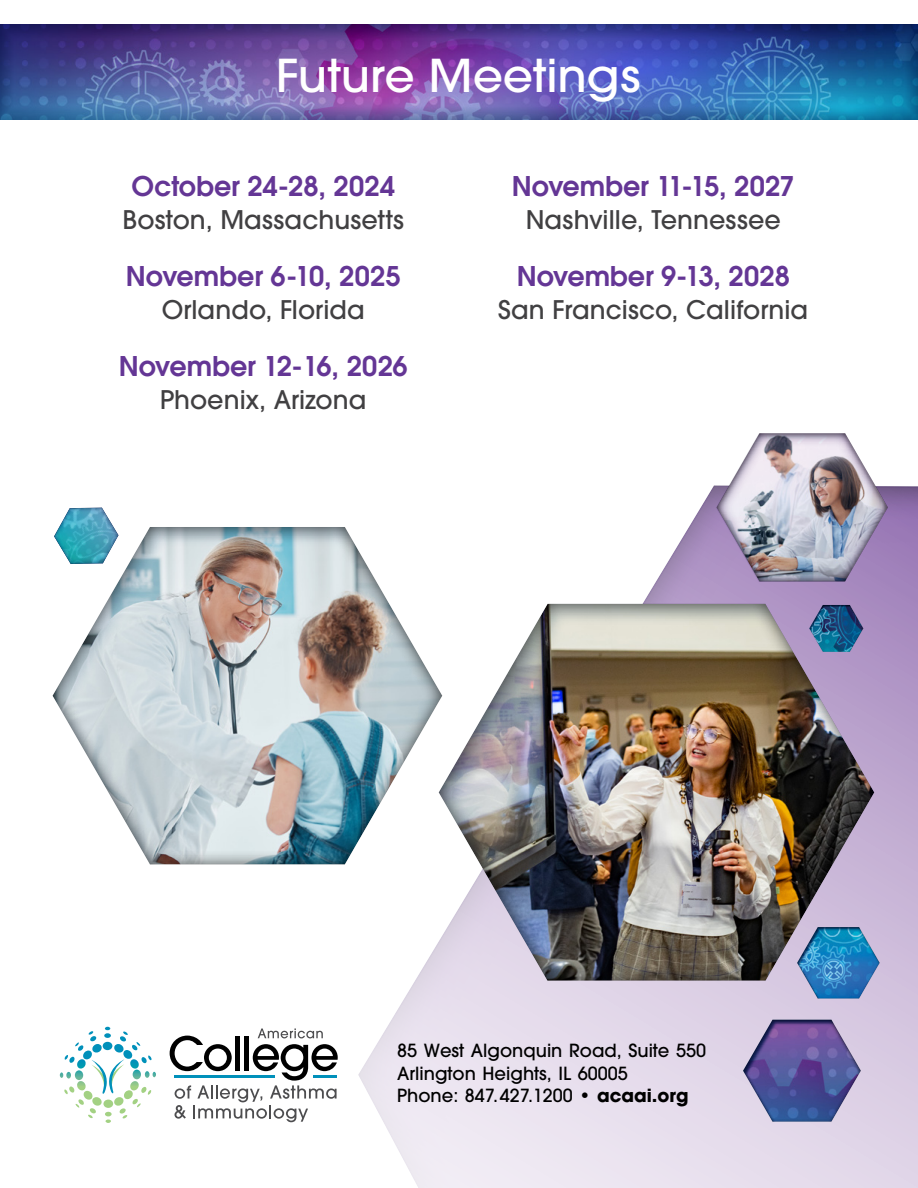
<style>
.page{position:relative;width:918px;height:1188px;background:#fff}
.page>*{position:absolute;margin:0;border:0;box-sizing:border-box;transform-origin:0 0}
.t1{font:500 45px "ITC Avant Garde Std";color:#fff;scale:1.05 1}
.t2{font:600 27px "ITC Avant Garde Std";letter-spacing:-.005em;color:#643695}
.t3{font:500 25.5px "ITC Avant Garde Std";letter-spacing:.005em;color:#414042}
.t4{font:500 18px/22.5px "ITC Avant Garde Std";color:#000}
.s1{font-weight:700}
</style>
<div class="page">
<div style="left:0;top:13px;width:918px;height:106px;background:#004275;opacity:.75"></div>
<svg style="left:358px;top:486px;width:560px;height:702px"></svg>
<div style="left:427px;top:592px;width:461px;height:390px;background:#004275;opacity:.15"></div>
<div style="left:784px;top:915px;width:109px;height:84px;background:#004275;opacity:.87"></div>
<div style="left:797px;top:594px;width:81px;height:58px;background:#004275;opacity:.87"></div>
<div style="left:703px;top:421px;width:200px;height:161px;background:#532a73;opacity:.87"></div>
<div style="left:703px;top:423px;width:198px;height:159px;background:#004275;opacity:.87"></div>
<svg style="left:64px;top:1027px;width:88px;height:68px"></svg>
<svg style="left:170px;top:1028px;width:168px;height:94px"></svg>
<div style="left:730px;top:1008px;width:145px;height:114px;background:#004275;opacity:.87"></div>
<div style="left:40px;top:515px;width:417px;height:350px;background:#004275;opacity:.15"></div>
<svg style="left:40px;top:507px;width:105px;height:84px"></svg>
<h1 class="t1" style="left:276px;top:47px;width:348px">Future Meetings</h1>
<p class="t2" style="left:132px;top:168px;width:265px">October 24-28, 2024</p>
<p class="t3" style="left:123px;top:203px;width:283px">Boston, Massachusetts</p>
<p class="t2" style="left:126px;top:258px;width:276px">November 6-10, 2025</p>
<p class="t3" style="left:162px;top:293px;width:205px">Orlando, Florida</p>
<p class="t2" style="left:119px;top:348px;width:290px">November 12-16, 2026</p>
<p class="t3" style="left:160px;top:383px;width:208px">Phoenix, Arizona</p>
<p class="t2" style="left:512px;top:168px;width:284px">November 11-15, 2027</p>
<p class="t3" style="left:526px;top:203px;width:257px">Nashville, Tennessee</p>
<p class="t2" style="left:517px;top:258px;width:275px">November 9-13, 2028</p>
<p class="t3" style="left:498px;top:293px;width:312px">San Francisco, California</p>
<p class="t4" style="left:397px;top:1039px;width:310px">85 West Algonquin Road, Suite 550<br>Arlington Heights, IL 60005<br>Phone: 847.427.1200 • <span class="s1">acaai.org</span></p>
</div>
